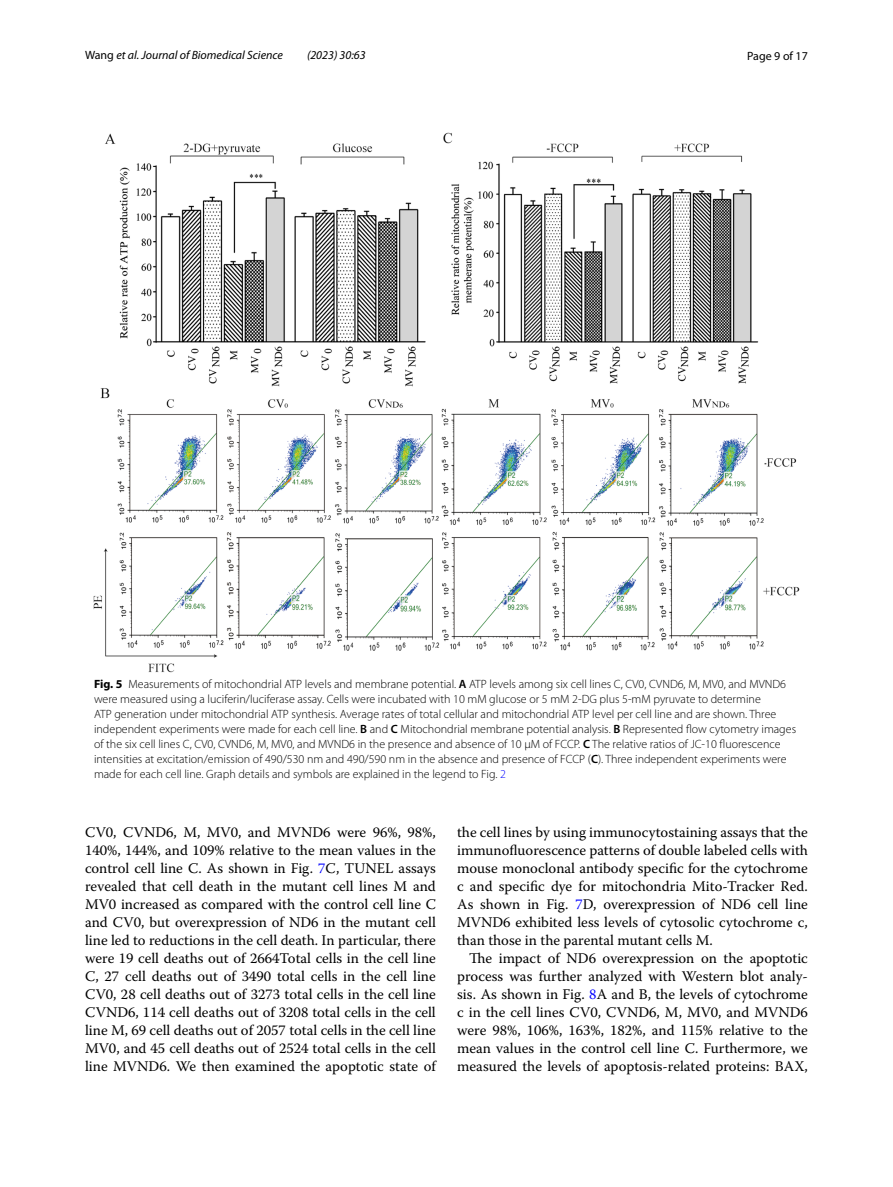
<style>
.page{position:relative;width:893px;height:1187px;background:#fff}
.page>*{position:absolute;margin:0;border:0;box-sizing:border-box;transform-origin:0 0}
.t1{font:14.7px/18px "Warnock Pro";color:#000;text-align:justify}
.t2{font:300 12px/15px "Myriad Pro";color:#000}
.t3{font:italic 12px "Myriad Pro";color:#000}
.t4{font:12px "Myriad Pro";color:#000}
.s1{font-style:normal}
.s2{font-weight:700}
.s3{font-weight:600}
.s4{color:#00f}
</style>
<div class="page">
<img style="left:94px;top:133px;width:705px;height:539px">
<p class="t3" style="left:85px;top:48px;width:199px"><span class="s1">Wang</span> et al. Journal of Biomedical Science</p>
<p class="t3" style="left:307px;top:48px;width:60px">(2023) 30:63</p>
<p class="t4" style="left:747px;top:48px;width:62px">Page 9 of 17</p>
<p class="t2" style="left:94px;top:676px;width:704px"><span class="s2">Fig. 5</span> Measurements of mitochondrial ATP levels and membrane potential. <span class="s3">A</span> ATP levels among six cell lines C, CV0, CVND6, M, MV0, and MVND6 were measured using a luciferin/luciferase assay. Cells were incubated with 10 mM glucose or 5 mM 2-DG plus 5-mM pyruvate to determine<br>ATP generation under mitochondrial ATP synthesis. Average rates of total cellular and mitochondrial ATP level per cell line and are shown. Three independent experiments were made for each cell line. <span class="s3">B</span> and <span class="s3">C</span> Mitochondrial membrane potential analysis. <span class="s3">B</span> Represented flow cytometry images of the six cell lines C, CV0, CVND6, M, MV0, and MVND6 in the presence and absence of 10 μM of FCCP. <span class="s3">C</span> The relative ratios of JC-10 fluorescence intensities at excitation/emission of 490/530 nm and 490/590 nm in the absence and presence of FCCP (<span class="s3">C</span>). Three independent experiments were made for each cell line. Graph details and symbols are explained in the legend to Fig. <span class="s4">2</span></p>
<p class="t1" style="left:85px;top:822px;width:352px">CV0, CVND6, M, MV0, and MVND6 were 96%, 98%, 140%, 144%, and 109% relative to the mean values in the control cell line C. As shown in Fig. <span class="s4">7</span>C, TUNEL assays revealed that cell death in the mutant cell lines M and MV0 increased as compared with the control cell line C and CV0, but overexpression of ND6 in the mutant cell line led to reductions in the cell death. In particular, there were 19 cell deaths out of 2664Total cells in the cell line C, 27 cell deaths out of 3490 total cells in the cell line CV0, 28 cell deaths out of 3273 total cells in the cell line CVND6, 114 cell deaths out of 3208 total cells in the cell line M, 69 cell deaths out of 2057 total cells in the cell line MV0, and 45 cell deaths out of 2524 total cells in the cell line MVND6. We then examined the apoptotic state of</p>
<p class="t1" style="left:457px;top:822px;width:352px">the cell lines by using immunocytostaining assays that the immunofluorescence patterns of double labeled cells with mouse monoclonal antibody specific for the cytochrome c and specific dye for mitochondria Mito-Tracker Red.<br>As shown in Fig. <span class="s4">7</span>D, overexpression of ND6 cell line MVND6 exhibited less levels of cytosolic cytochrome c, than those in the parental mutant cells M.</p>
<p class="t1" style="left:457px;top:948px;width:352px;text-indent:12px">The impact of ND6 overexpression on the apoptotic process was further analyzed with Western blot analy&shy;sis. As shown in Fig. <span class="s4">8</span>A and B, the levels of cytochrome c in the cell lines CV0, CVND6, M, MV0, and MVND6 were 98%, 106%, 163%, 182%, and 115% relative to the mean values in the control cell line C. Furthermore, we measured the levels of apoptosis-related proteins: BAX,</p>
</div>
